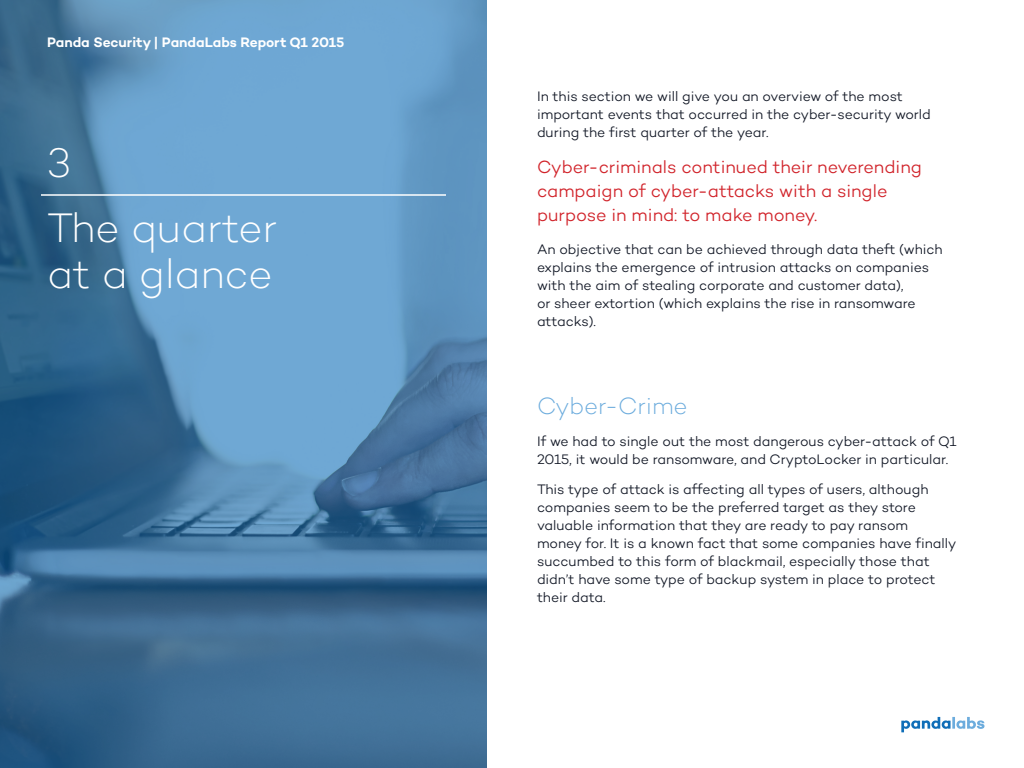
<style>
.page{position:relative;width:1024px;height:768px;background:#fff}
.page>*{position:absolute;margin:0;border:0;box-sizing:border-box;transform-origin:0 0}
.Titles_-_Chapters{font:200 42px/46px "Campton";letter-spacing:-.005em;color:#fff}
.Subtitles{font:200 24px "Campton";letter-spacing:-.005em;color:#6cacdd}
.Highlights_bad_ones{font:300 18px/24px "Campton";color:#d1232a}
.t1{font:300 14px/18px "Campton";letter-spacing:-.005em;color:#111725}
.t2{font:600 14px "Campton";letter-spacing:-.005em;color:#fff}
</style>
<div class="page">
<svg style="left:901px;top:717px;width:83px;height:15px"></svg>
<svg style="left:0;top:0;width:487px;height:768px;background:#4e81aa"></svg>
<hr style="left:41px;top:194px;width:405px;height:2px;background:#fff">
<p class="t2" style="left:47px;top:33px;width:299px">Panda Security | PandaLabs Report Q1 2015</p>
<p class="Titles_-_Chapters" style="left:47px;top:140px;width:25px">3</p>
<p class="Titles_-_Chapters" style="left:47px;top:204px;width:231px">The quarter at a glance</p>
<p class="t1" style="left:537px;top:87px;width:395px">In this section we will give you an overview of the most important events that occurred in the cyber-security world during the first quarter of the year.</p>
<p class="Highlights_bad_ones" style="left:537px;top:155px;width:386px">Cyber-criminals continued their neverending campaign of cyber-attacks with a single purpose in mind: to make money.</p>
<p class="t1" style="left:537px;top:240px;width:407px">An objective that can be achieved through data theft (which explains the emergence of intrusion attacks on companies with the aim of stealing corporate and customer data),<br>or sheer extortion (which explains the rise in ransomware attacks).</p>
<p class="Subtitles" style="left:537px;top:391px;width:152px">Cyber-Crime</p>
<p class="t1" style="left:537px;top:432px;width:421px">If we had to single out the most dangerous cyber-attack of Q1<br>2015, it would be ransomware, and CryptoLocker in particular.</p>
<p class="t1" style="left:537px;top:480px;width:421px">This type of attack is affecting all types of users, although companies seem to be the preferred target as they store valuable information that they are ready to pay ransom money for. It is a known fact that some companies have finally succumbed to this form of blackmail, especially those that didn’t have some type of backup system in place to protect their data.</p>
</div>
